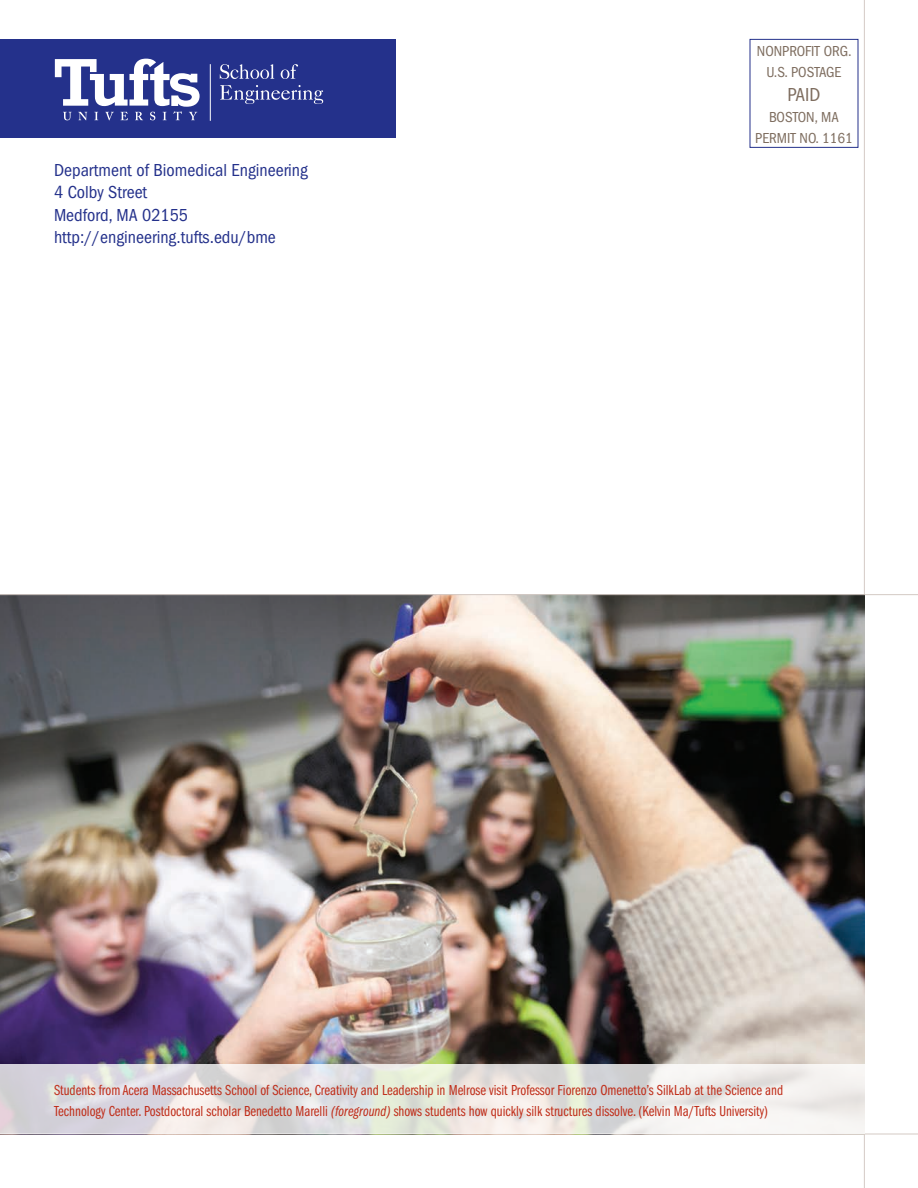
<style>
.page{position:relative;width:918px;height:1188px;background:#fff}
.page>*{position:absolute;margin:0;border:0;box-sizing:border-box;transform-origin:0 0}
.indicia{font:condensed 19.5px "Franklin Gothic";color:#7e6d5f}
.franklin_gothic_cond{font:condensed 18px/22.5px "Franklin Gothic";color:#24318b}
.t1{font:15px/21px "Franklin Gothic Book Cmpr";color:#c02d19}
.indicia-2{font:condensed 15px "Franklin Gothic";color:#7e6d5f}
.s1{font-family:"Franklin Gothic Book Cmpr Ital"}
</style>
<div class="page">
<hr style="left:864px;top:0;width:1px;height:1188px;background:#d4cac5">
<div style="left:0;top:39px;width:396px;height:99px;background:#24318b"></div>
<img style="left:0;top:595px;width:865px;height:469px">
<hr style="left:0;top:594px;width:918px;height:1px;background:#d4cac5">
<hr style="left:0;top:1134px;width:918px;height:1px;background:#d4cac5">
<svg style="left:0;top:1064px;width:865px;height:70px"></svg>
<svg style="left:220px;top:64px;width:54px;height:15px"></svg>
<svg style="left:281px;top:64px;width:17px;height:15px"></svg>
<svg style="left:220px;top:85px;width:103px;height:19px"></svg>
<hr style="left:210px;top:64px;width:1px;height:57px;background:#fff">
<svg style="left:55px;top:59px;width:145px;height:61px"></svg>
<div style="left:750px;top:39px;width:108px;height:109px;border:1px solid #24318b"></div>
<p class="franklin_gothic_cond" style="left:54px;top:158px;width:255px">Department of Biomedical Engineering<br>4 Colby Street<br>Medford, MA 02155 http://engineering.tufts.edu/bme</p>
<p class="indicia-2" style="left:757px;top:42px;width:96px">NONPROFIT ORG.</p>
<p class="indicia-2" style="left:766px;top:63px;width:77px">U.S. POSTAGE</p>
<p class="indicia" style="left:788px;top:83px;width:34px">PAID</p>
<p class="indicia-2" style="left:769px;top:108px;width:71px">BOSTON, MA</p>
<p class="indicia-2" style="left:755px;top:129px;width:99px">PERMIT NO. 1161</p>
<p class="t1" style="left:54px;top:1079px;width:731px">Students from Acera Massachusetts School of Science, Creativity and Leadership in Melrose visit Professor Fiorenzo Omenetto’s SilkLab at the Science and<br>Technology Center. Postdoctoral scholar Benedetto Marelli <span class="s1">(foreground)</span> shows students how quickly silk structures dissolve. (Kelvin Ma/Tufts University)</p>
</div>
